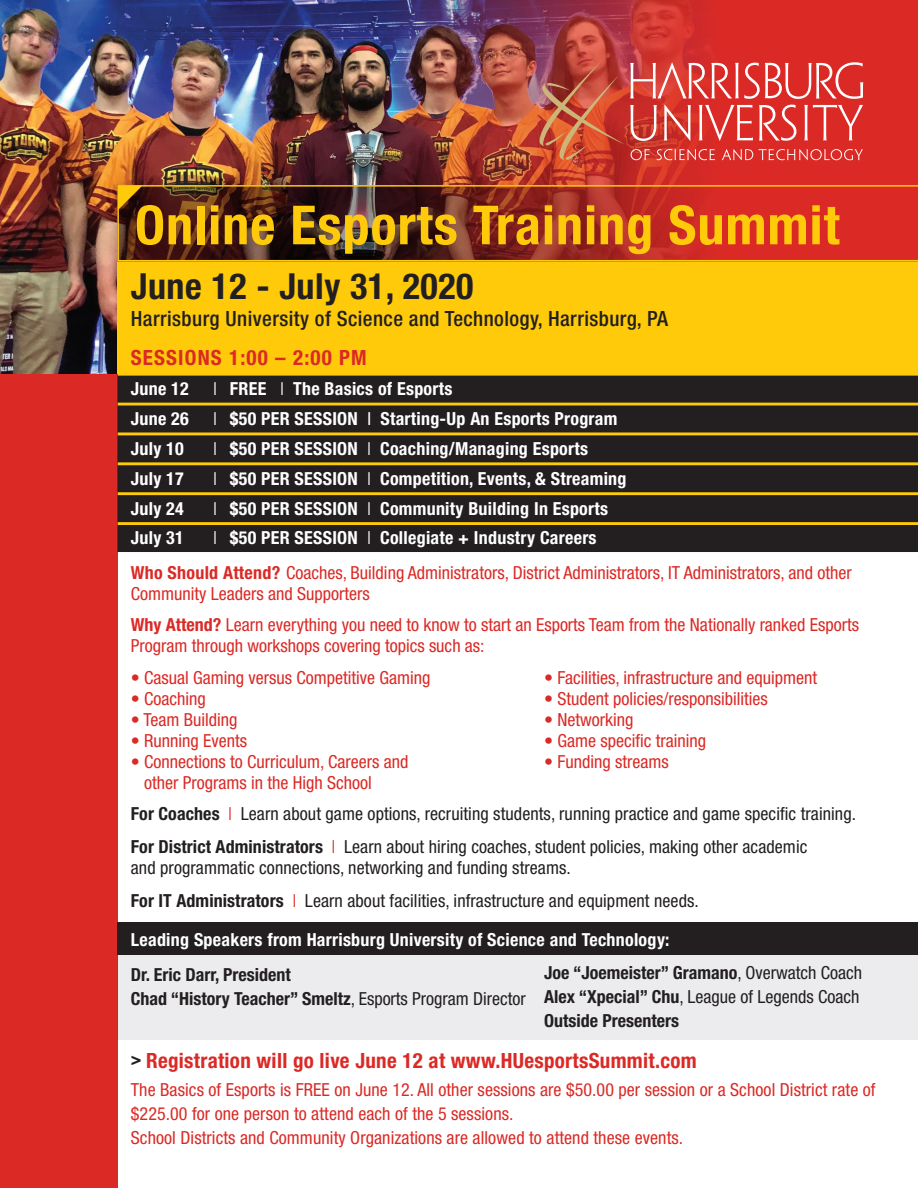
<style>
.page{position:relative;width:918px;height:1188px;background:#fff}
.page>*{position:absolute;margin:0;border:0;box-sizing:border-box;transform-origin:0 0}
.Prgrm_Dscrptr{font:700 condensed 54px "Helvetica Neue LT Std";letter-spacing:.02em;color:#feca0a}
.Prgrm_Dscrptr-2{font:700 condensed 36px "Helvetica Neue LT Std";letter-spacing:.015em;color:#231f20}
.Prgrm_Dscrptr-3{font:500 condensed 21px "Helvetica Neue LT Std";letter-spacing:.02em;color:#231f20}
.Prgrm_Dscrptr-4{font:700 condensed 21px "Helvetica Neue LT Std";letter-spacing:.015em;color:#db2a26}
.Prgrm_Dscrptr-5{font:700 condensed 21px "Helvetica Neue LT Std";letter-spacing:.055em;color:#db2a26}
.Body_Text{font:condensed 18px/21px "Helvetica Neue LT Std";color:#db2a26}
.Prgrm_Dscrptr-6{font:700 condensed 18px "Helvetica Neue LT Std";letter-spacing:.015em;color:#fff}
.Prgrm_Dscrptr-7{font:condensed 18px/21px "Helvetica Neue LT Std";letter-spacing:.005em;color:#231f20}
.Prgrm_Dscrptr-8{font:700 condensed 18px/24px "Helvetica Neue LT Std";color:#231f20}
.Prgrm_Dscrptr-9{font:condensed 18px/21px "Helvetica Neue LT Std";color:#db2a26}
.Body_Text-2{font:condensed 18px "Helvetica Neue LT Std";letter-spacing:.005em;color:#231f20}
.s1{font-weight:300}
.s2{font-weight:400}
.s3{font-weight:700}
.s4{font-weight:300;color:#db2a26}
.s5{font-size:18px;color:#231f20}
</style>
<div class="page">
<img style="left:0;top:0;width:381px;height:375px">
<div style="left:117px;top:260px;width:801px;height:292px;background:#feca0a"></div>
<div style="left:0;top:375px;width:117px;height:813px;background:#db2a26"></div>
<div style="left:117px;top:927px;width:801px;height:113px;background:#ececee"></div>
<div style="left:117px;top:922px;width:801px;height:33px;background:#231f20"></div>
<div style="left:117px;top:376px;width:801px;height:27px;background:#231f20"></div>
<div style="left:117px;top:406px;width:801px;height:27px;background:#231f20"></div>
<div style="left:117px;top:435px;width:801px;height:27px;background:#231f20"></div>
<div style="left:117px;top:465px;width:801px;height:27px;background:#231f20"></div>
<div style="left:117px;top:495px;width:801px;height:27px;background:#231f20"></div>
<div style="left:117px;top:525px;width:801px;height:27px;background:#231f20"></div>
<img style="left:381px;top:0;width:537px;height:185px">
<svg style="left:630px;top:105px;width:27px;height:36px"></svg>
<svg style="left:664px;top:105px;width:27px;height:36px"></svg>
<svg style="left:699px;top:105px;width:54px;height:36px"></svg>
<svg style="left:804px;top:105px;width:59px;height:35px;background:#e1514e"></svg>
<svg style="left:630px;top:62px;width:233px;height:37px"></svg>
<svg style="left:759px;top:105px;width:38px;height:36px"></svg>
<svg style="left:631px;top:149px;width:19px;height:11px"></svg>
<svg style="left:657px;top:149px;width:58px;height:11px"></svg>
<svg style="left:722px;top:149px;width:31px;height:11px"></svg>
<svg style="left:759px;top:149px;width:104px;height:11px"></svg>
<svg style="left:537px;top:63px;width:87px;height:98px;background:#c1503a"></svg>
<img style="left:117px;top:185px;width:801px;height:76px">
<svg style="left:118px;top:186px;width:24px;height:24px"></svg>
<p class="Prgrm_Dscrptr" style="left:135px;top:192px;width:706px">Online Esports Training Summit</p>
<p class="Prgrm_Dscrptr-2" style="left:131px;top:265px;width:344px">June 12 - July 31, 2020</p>
<p class="Prgrm_Dscrptr-3" style="left:131px;top:306px;width:539px">Harrisburg University of Science and Technology, Harrisburg, PA</p>
<p class="Prgrm_Dscrptr-5" style="left:131px;top:345px;width:237px">SESSIONS 1:00 – 2:00 PM</p>
<p class="Prgrm_Dscrptr-6" style="left:131px;top:378px;width:59px">June 12</p>
<p class="Prgrm_Dscrptr-6" style="left:213px;top:378px;width:240px"><span class="s1">I</span> FREE <span class="s1">I</span> The Basics of Esports</p>
<p class="Prgrm_Dscrptr-6" style="left:131px;top:408px;width:59px">June 26</p>
<p class="Prgrm_Dscrptr-6" style="left:213px;top:408px;width:406px"><span class="s1">I</span> $50 PER SESSION <span class="s2">I</span> Starting-Up An Esports Program</p>
<p class="Prgrm_Dscrptr-6" style="left:131px;top:438px;width:54px">July 10</p>
<p class="Prgrm_Dscrptr-6" style="left:213px;top:438px;width:376px"><span class="s1">I</span> $50 PER SESSION <span class="s1">I</span> Coaching/Managing Esports</p>
<p class="Prgrm_Dscrptr-6" style="left:131px;top:467px;width:54px">July 17</p>
<p class="Prgrm_Dscrptr-6" style="left:213px;top:467px;width:415px"><span class="s1">I</span> $50 PER SESSION <span class="s1">I</span> Competition, Events, &amp; Streaming</p>
<p class="Prgrm_Dscrptr-6" style="left:131px;top:497px;width:54px">July 24</p>
<p class="Prgrm_Dscrptr-6" style="left:213px;top:497px;width:396px"><span class="s1">I</span> $50 PER SESSION <span class="s1">I</span> Community Building In Esports</p>
<p class="Prgrm_Dscrptr-6" style="left:131px;top:527px;width:54px">July 31</p>
<p class="Prgrm_Dscrptr-6" style="left:213px;top:527px;width:385px"><span class="s1">I</span> $50 PER SESSION <span class="s1">I</span> Collegiate + Industry Careers</p>
<p class="Prgrm_Dscrptr-9" style="left:131px;top:562px;width:723px"><span class="s3">Who Should Attend?</span> Coaches, Building Administrators, District Administrators, IT Administrators, and other<br>Community Leaders and Supporters</p>
<p class="Body_Text" style="left:131px;top:614px;width:730px"><span class="s3">Why Attend?</span> Learn everything you need to know to start an Esports Team from the Nationally ranked Esports<br>Program through workshops covering topics such as:</p>
<p class="Body_Text" style="left:131px;top:667px;width:301px">• Casual Gaming versus Competitive Gaming</p>
<p class="Body_Text" style="left:131px;top:688px;width:76px">• Coaching</p>
<p class="Body_Text" style="left:131px;top:709px;width:108px">• Team Building</p>
<p class="Body_Text" style="left:131px;top:730px;width:118px">• Running Events</p>
<p class="Body_Text" style="left:144px;top:751px;width:266px;text-indent:-13px">• Connections to Curriculum, Careers and other Programs in the High School</p>
<p class="Body_Text-2" style="left:131px;top:804px;width:727px"><span class="s3">For Coaches</span> <span class="s4">I</span> Learn about game options, recruiting students, running practice and game specific training.</p>
<p class="Prgrm_Dscrptr-7" style="left:131px;top:836px;width:678px"><span class="s3">For District Administrators</span> <span class="s4">I</span> Learn about hiring coaches, student policies, making other academic and programmatic connections, networking and funding streams.</p>
<p class="Prgrm_Dscrptr-7" style="left:131px;top:890px;width:570px"><span class="s3">For IT Administrators</span> <span class="s4">I</span> Learn about facilities, infrastructure and equipment needs.</p>
<p class="Prgrm_Dscrptr-6" style="left:131px;top:929px;width:540px">Leading Speakers from Harrisburg University of Science and Technology:</p>
<p class="Prgrm_Dscrptr-8" style="left:131px;top:962px;width:397px">Dr. Eric Darr, President<br>Chad “History Teacher” Smeltz<span class="s2">, Esports Program Director</span></p>
<p class="Body_Text" style="left:544px;top:667px;width:274px">• Facilities, infrastructure and equipment</p>
<p class="Body_Text" style="left:544px;top:688px;width:225px">• Student policies/responsibilities</p>
<p class="Body_Text" style="left:544px;top:709px;width:91px">• Networking</p>
<p class="Body_Text" style="left:544px;top:730px;width:163px">• Game specific training</p>
<p class="Body_Text" style="left:544px;top:751px;width:126px">• Funding streams</p>
<p class="Prgrm_Dscrptr-8" style="left:544px;top:961px;width:319px">Joe “Joemeister” Gramano<span class="s2">, Overwatch Coach<br></span>Alex “Xpecial” Chu<span class="s2">, League of Legends Coach<br></span>Outside Presenters</p>
<p class="Prgrm_Dscrptr-4" style="left:131px;top:1048px;width:567px"><span class="s5">&gt;</span> Registration will go live June 12 at www.HUesportsSummit.com</p>
<p class="Body_Text" style="left:131px;top:1078px;width:746px;line-height:24px">The Basics of Esports is FREE on June 12. All other sessions are $50.00 per session or a School District rate of $225.00 for one person to attend each of the 5 sessions.</p>
<p class="Body_Text" style="left:131px;top:1127px;width:554px">School Districts and Community Organizations are allowed to attend these events.</p>
</div>
